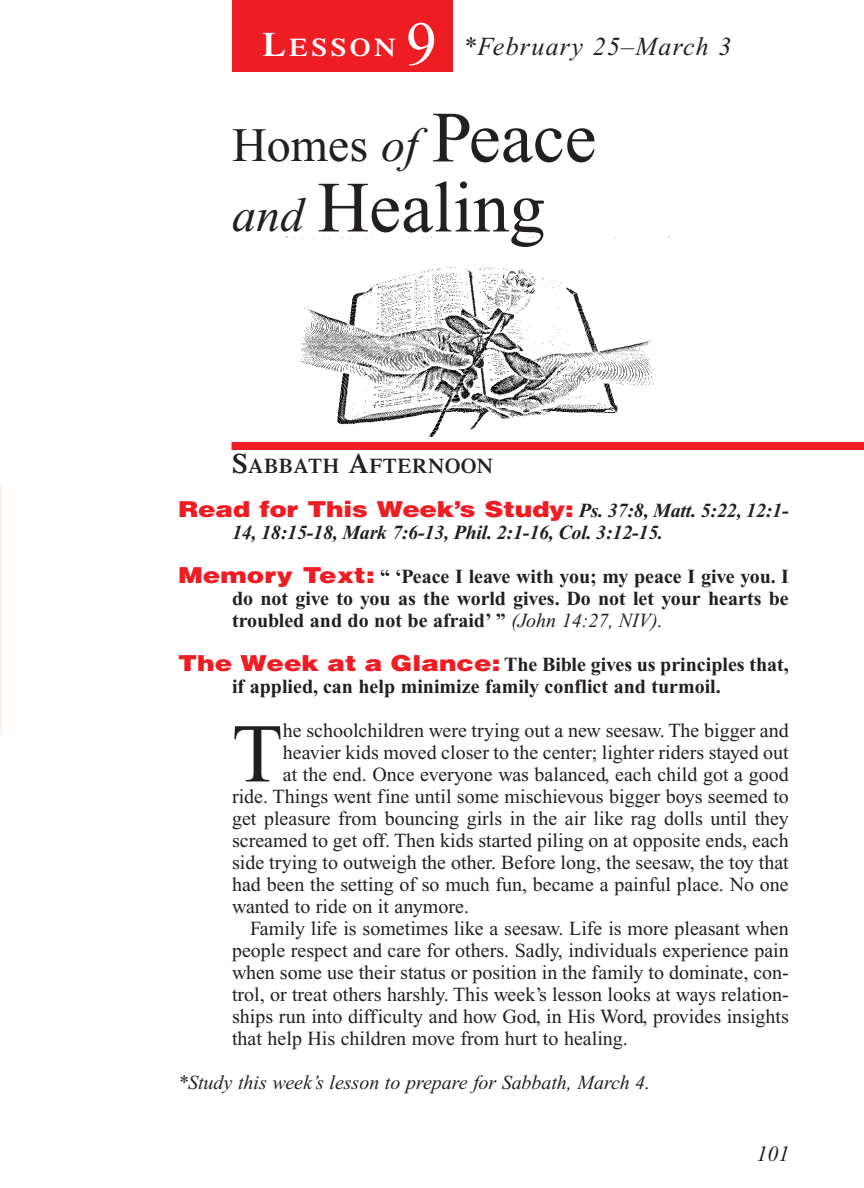
<style>
.page{position:relative;width:864px;height:1188px;background:#fff}
.page>*{position:absolute;margin:0;border:0;box-sizing:border-box;transform-origin:0 0}
.t1{font:83.4px "Times New Roman";color:#231f20}
.t2{font:72px "Times New Roman";color:#231f20}
.t3{font:62px "Times New Roman";color:#fff}
.t4{font:48px "Times New Roman";color:#231f20}
.t5{font:italic 26px "Times New Roman";letter-spacing:.05em;color:#231f20}
.t6{font:600 25.6px "Times";letter-spacing:.135em;color:#fff;scale:1.1 1}
.t7{font:900 22px "Helvetica";letter-spacing:-.015em;color:#ee1d23;scale:1.2 1}
.t8{font:italic 22px "Times New Roman";color:#231f20}
.t9{font:600 21px "Times";letter-spacing:.035em;color:#231f20}
.t10{font:20px "Times New Roman";color:#231f20}
.t11{font:700 20px/22px "Times New Roman";color:#231f20}
.t12{font:italic 700 20px/44px "Times New Roman";letter-spacing:-.01em;color:#231f20}
.t13{font:italic 20px "Times New Roman";color:#231f20}
.s1{font-size:34px}
.s2{font-style:italic}
.s3{font-size:72px}
.s4{font-style:italic;font-size:48px}
.s5{font-size:28px}
.s6{font-family:"Times New Roman";font-weight:700;font-style:italic;font-size:20px;color:#231f20}
.s7{font-family:"Helvetica";font-weight:900;font-style:normal;font-size:22px;color:#ee1d23}
.s8{font-style:normal}
.s9{font-weight:400;font-style:italic}
.s10{font-family:"Helvetica";font-weight:900;font-size:22px;color:#ee1d23}
</style>
<div class="page">
<div style="left:232px;top:0;width:221px;height:71px;background:#ee1d23"></div>
<hr style="left:0;top:485px;width:1px;height:248px;background:#fde7dc">
<img style="left:286px;top:237px;width:383px;height:201px">
<div style="left:231px;top:442px;width:633px;height:8px;background:#ee1d23"></div>
<p class="t6" style="left:263px;top:38px;width:123px"><span class="s1">L</span>ESSON</p>
<h3 class="t3" style="left:406px;top:22px;width:32px">9</h3>
<h3 class="t5" style="left:463px;top:37px;width:270px">*February 25–March 3</h3>
<h3 class="t4" style="left:232px;top:128px;width:366px">Homes <span class="s2">of</span> <span class="s3">Peace</span></h3>
<h2 class="t2" style="left:232px;top:181px;width:315px"><span class="s4">and</span> Healing</h2>
<p class="t9" style="left:232px;top:459px;width:263px"><span class="s5">S</span>ABBATH <span class="s5">A</span>FTERNOON</p>
<p class="t7" style="left:178px;top:497px;width:510px">Read for This Week’s Study: <span class="s6">Ps. 37:8, Matt. 5:22, 12:1-</span></p>
<p class="t12" style="left:178px;top:513px;width:612px;text-indent:54px">14, 18:15-18, Mark 7:6-13, Phil. 2:1-16, Col. 3:12-15.<br><span class="s7">Memory Text:</span> <span class="s8">“ ‘Peace I leave with you; my peace I give you. I</span></p>
<p class="t11" style="left:232px;top:590px;width:558px">do not give to you as the world gives. Do not let your hearts be troubled and do not be afraid’ ” <span class="s9">(John 14:27, NIV).</span></p>
<p class="t11" style="left:232px;top:656px;width:558px;text-indent:-54px"><span class="s10">The Week at a Glance:</span>The Bible gives us principles that, if applied, can help minimize family conflict and turmoil.</p>
<h1 class="t1" style="left:232px;top:724px;width:52px">T</h1>
<p class="t10" style="left:283px;top:724px;width:507px">he schoolchildren were trying out a new seesaw. The bigger and</p>
<p class="t10" style="left:283px;top:746px;width:508px">heavier kids moved closer to the center; lighter riders stayed out</p>
<p class="t10" style="left:283px;top:768px;width:507px">at the end. Once everyone was balanced, each child got a good</p>
<p class="t10" style="left:232px;top:790px;width:558px">ride. Things went fine until some mischievous bigger boys seemed to</p>
<p class="t10" style="left:232px;top:812px;width:558px">get pleasure from bouncing girls in the air like rag dolls until they</p>
<p class="t10" style="left:232px;top:834px;width:558px">screamed to get off. Then kids started piling on at opposite ends, each</p>
<p class="t10" style="left:232px;top:856px;width:558px">side trying to outweigh the other. Before long, the seesaw, the toy that</p>
<p class="t10" style="left:232px;top:878px;width:558px">had been the setting of so much fun, became a painful place. No one</p>
<p class="t10" style="left:232px;top:900px;width:238px">wanted to ride on it anymore.</p>
<p class="t10" style="left:250px;top:922px;width:540px">Family life is sometimes like a seesaw. Life is more pleasant when</p>
<p class="t10" style="left:232px;top:944px;width:558px">people respect and care for others. Sadly, individuals experience pain</p>
<p class="t10" style="left:232px;top:966px;width:558px">when some use their status or position in the family to dominate, con-</p>
<p class="t10" style="left:232px;top:988px;width:558px">trol, or treat others harshly. This week’s lesson looks at ways relation-</p>
<p class="t10" style="left:232px;top:1010px;width:558px">ships run into difficulty and how God, in His Word, provides insights</p>
<p class="t10" style="left:232px;top:1032px;width:397px">that help His children move from hurt to healing.</p>
<p class="t13" style="left:178px;top:1076px;width:474px">*Study this week’s lesson to prepare for Sabbath, March 4.</p>
<p class="t8" style="left:756px;top:1146px;width:34px">101</p>
</div>
